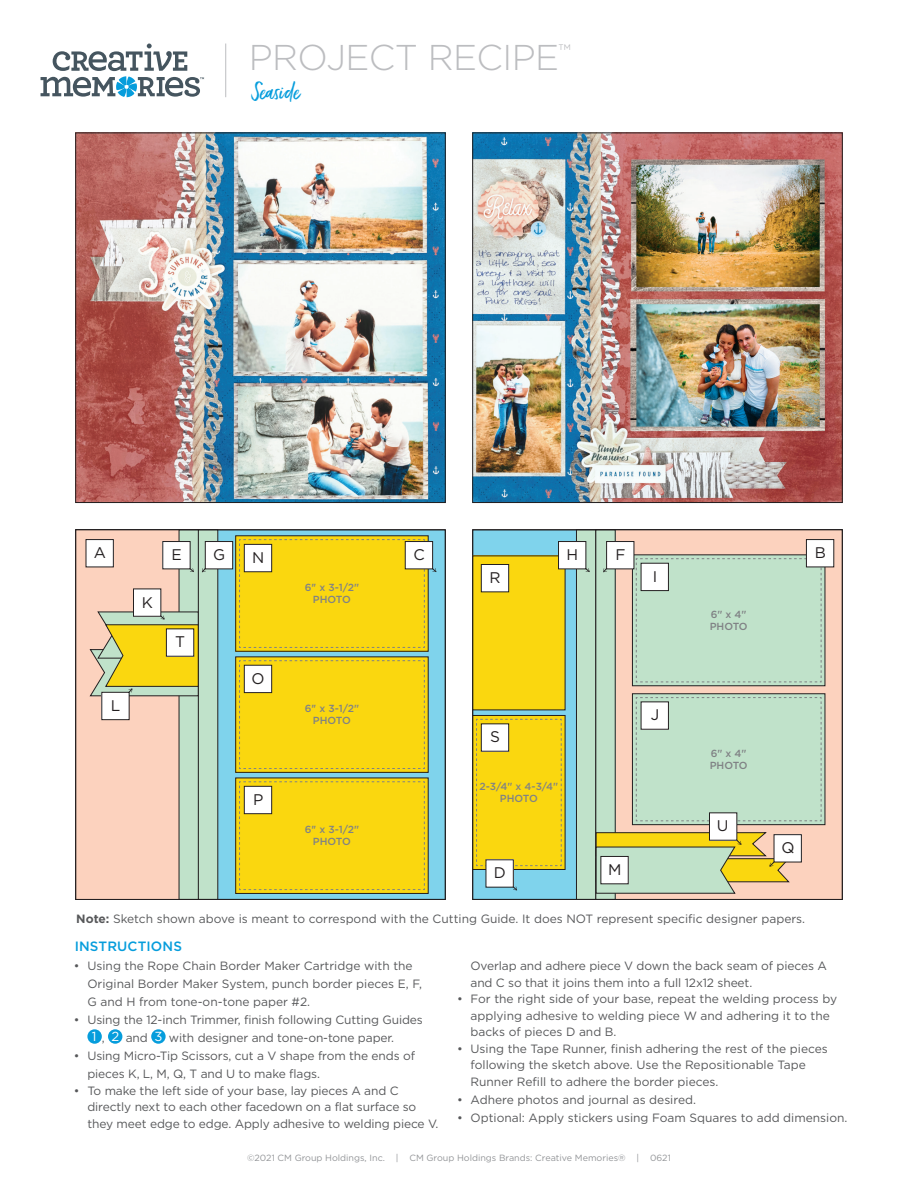
<style>
.page{position:relative;width:918px;height:1188px;background:#fff}
.page>*{position:absolute;margin:0;border:0;box-sizing:border-box;transform-origin:0 0}
.t1{font:300 35.85px "Gotham";letter-spacing:-.015em;color:#bcbdc0}
.t2{font:21px "Ernestand Emily";color:#069ddc}
.t3{font:15.45px "Gotham";color:#231f20}
.t4{font:500 13.5px "Gotham";letter-spacing:.01em;color:#069ddc}
.t5{font:13.05px "Gotham";color:#fff}
.t6{font:12px/16.5px "Gotham";color:#57585a}
.t7{font:500 10.2px/12.3px "Gotham";letter-spacing:-.02em;color:#808285;text-align:center}
.t8{font:9px "Gotham";color:#939598}
.s1{font-weight:700}
</style>
<div class="page">
<hr style="left:225px;top:44px;width:1px;height:53px;background:#bcbdc0">
<svg style="left:41px;top:44px;width:163px;height:53px"></svg>
<img style="left:77px;top:135px;width:366px;height:366px">
<div style="left:75px;top:133px;width:370px;height:370px;border:1px solid #231f20"></div>
<img style="left:475px;top:135px;width:366px;height:366px">
<div style="left:473px;top:133px;width:370px;height:370px;border:1px solid #231f20"></div>
<div style="left:76px;top:530px;width:123px;height:369px;background:#fcd2be"></div>
<div style="left:86px;top:540px;width:27px;height:27px;background:#fff"></div>
<div style="left:86px;top:539px;width:28px;height:28px;border:1px solid #231f20"></div>
<div style="left:199px;top:530px;width:246px;height:369px;background:#7fd3ec"></div>
<div style="left:179px;top:530px;width:19px;height:369px;background:#c0e2ca"></div>
<div style="left:198px;top:530px;width:20px;height:369px;background:#c0e2ca"></div>
<div style="left:198px;top:530px;width:20px;height:369px;border:1px solid #231f20"></div>
<div style="left:236px;top:536px;width:192px;height:115px;background:#fad70f"></div>
<div style="left:235px;top:536px;width:193px;height:116px;border:1px solid #231f20"></div>
<div style="left:236px;top:657px;width:192px;height:115px;background:#fad70f"></div>
<div style="left:235px;top:657px;width:193px;height:116px;border:1px solid #231f20"></div>
<div style="left:236px;top:778px;width:192px;height:115px;background:#fad70f"></div>
<div style="left:235px;top:778px;width:193px;height:116px;border:1px solid #231f20"></div>
<div style="left:133px;top:589px;width:28px;height:27px;background:#fff"></div>
<div style="left:133px;top:589px;width:28px;height:27px;border:1px solid #231f20"></div>
<div style="left:102px;top:692px;width:27px;height:28px;background:#fff"></div>
<div style="left:102px;top:692px;width:27px;height:28px;border:1px solid #231f20"></div>
<svg style="left:90px;top:612px;width:109px;height:84px"></svg>
<div style="left:163px;top:542px;width:27px;height:27px;background:#fff"></div>
<svg style="left:190px;top:568px;width:4px;height:4px"></svg>
<div style="left:205px;top:542px;width:28px;height:27px;background:#fff"></div>
<div style="left:205px;top:541px;width:28px;height:28px;border:1px solid #231f20"></div>
<svg style="left:202px;top:568px;width:4px;height:4px"></svg>
<svg style="left:239px;top:539px;width:186px;height:109px"></svg>
<svg style="left:239px;top:660px;width:186px;height:109px"></svg>
<svg style="left:239px;top:781px;width:186px;height:109px"></svg>
<div style="left:405px;top:542px;width:28px;height:27px;background:#fff"></div>
<div style="left:405px;top:541px;width:28px;height:28px;border:1px solid #231f20"></div>
<svg style="left:432px;top:568px;width:5px;height:4px"></svg>
<div style="left:75px;top:530px;width:370px;height:370px;border:1px solid #231f20"></div>
<div style="left:596px;top:530px;width:246px;height:369px;background:#fcd2be"></div>
<div style="left:632px;top:555px;width:193px;height:131px;background:#c0e2ca"></div>
<div style="left:632px;top:555px;width:193px;height:131px;border:1px solid #231f20"></div>
<div style="left:632px;top:694px;width:193px;height:131px;background:#c0e2ca"></div>
<div style="left:632px;top:694px;width:193px;height:131px;border:1px solid #231f20"></div>
<div style="left:473px;top:530px;width:123px;height:369px;background:#7fd3ec"></div>
<div style="left:576px;top:530px;width:20px;height:369px;background:#c0e2ca"></div>
<div style="left:576px;top:530px;width:20px;height:369px;border:1px solid #231f20"></div>
<div style="left:596px;top:530px;width:19px;height:369px;background:#c0e2ca"></div>
<div style="left:774px;top:835px;width:27px;height:27px;background:#fff"></div>
<div style="left:774px;top:834px;width:28px;height:28px;border:1px solid #231f20"></div>
<div style="left:607px;top:542px;width:27px;height:27px;background:#fff"></div>
<div style="left:606px;top:541px;width:28px;height:28px;border:1px solid #231f20"></div>
<svg style="left:603px;top:568px;width:4px;height:4px"></svg>
<svg style="left:636px;top:558px;width:186px;height:125px"></svg>
<svg style="left:636px;top:697px;width:186px;height:125px"></svg>
<div style="left:709px;top:813px;width:28px;height:27px;background:#fff"></div>
<div style="left:709px;top:813px;width:28px;height:27px;border:1px solid #231f20"></div>
<svg style="left:596px;top:832px;width:194px;height:62px"></svg>
<div style="left:473px;top:556px;width:92px;height:154px;background:#fad70f"></div>
<div style="left:481px;top:564px;width:28px;height:28px;background:#fff"></div>
<div style="left:481px;top:564px;width:28px;height:28px;border:1px solid #231f20"></div>
<div style="left:473px;top:715px;width:92px;height:154px;background:#fad70f"></div>
<div style="left:473px;top:715px;width:92px;height:155px;border:1px solid #231f20"></div>
<svg style="left:476px;top:719px;width:86px;height:147px"></svg>
<div style="left:486px;top:860px;width:27px;height:27px;background:#fff"></div>
<svg style="left:513px;top:886px;width:4px;height:5px"></svg>
<div style="left:559px;top:542px;width:27px;height:27px;background:#fff"></div>
<div style="left:558px;top:541px;width:28px;height:28px;border:1px solid #231f20"></div>
<svg style="left:585px;top:568px;width:5px;height:4px"></svg>
<div style="left:806px;top:540px;width:28px;height:27px;background:#fff"></div>
<div style="left:806px;top:539px;width:28px;height:28px;border:1px solid #231f20"></div>
<div style="left:473px;top:530px;width:370px;height:370px;border:1px solid #231f20"></div>
<div style="left:87px;top:1029px;width:15px;height:15px;background:#069ddc;border-radius:50%"></div>
<div style="left:108px;top:1029px;width:14px;height:15px;background:#069ddc;border-radius:50%"></div>
<div style="left:151px;top:1029px;width:15px;height:15px;background:#069ddc;border-radius:50%"></div>
<p class="t1" style="left:249px;top:38px;width:324px">PROJECT RECIPE<sup>™</sup></p>
<p class="t2" style="left:252px;top:78px;width:50px">Seaside</p>
<p class="t3" style="left:94px;top:544px;width:14px">A</p>
<p class="t3" style="left:252px;top:549px;width:14px">N</p>
<p class="t3" style="left:171px;top:546px;width:12px">E</p>
<p class="t3" style="left:213px;top:546px;width:14px">G</p>
<p class="t3" style="left:111px;top:697px;width:11px">L</p>
<p class="t3" style="left:142px;top:593px;width:13px">K</p>
<p class="t3" style="left:175px;top:633px;width:11px">T</p>
<p class="t3" style="left:252px;top:670px;width:15px">O</p>
<p class="t3" style="left:253px;top:791px;width:12px">P</p>
<p class="t7" style="left:305px;top:581px;width:56px">6'' x 3-1/2''<br>PHOTO</p>
<p class="t7" style="left:305px;top:702px;width:56px">6'' x 3-1/2''<br>PHOTO</p>
<p class="t7" style="left:305px;top:823px;width:56px">6'' x 3-1/2''<br>PHOTO</p>
<p class="t3" style="left:413px;top:546px;width:13px">C</p>
<p class="t3" style="left:490px;top:569px;width:13px">R</p>
<p class="t3" style="left:567px;top:546px;width:13px">H</p>
<p class="t3" style="left:815px;top:544px;width:13px">B</p>
<p class="t3" style="left:615px;top:546px;width:12px">F</p>
<p class="t3" style="left:653px;top:568px;width:6px">I</p>
<p class="t7" style="left:710px;top:608px;width:39px;text-align:left">6'' x 4''<br>PHOTO</p>
<p class="t3" style="left:490px;top:728px;width:11px">S</p>
<p class="t7" style="left:480px;top:780px;width:80px">2-3/4'' x 4-3/4''<br>PHOTO</p>
<p class="t3" style="left:494px;top:864px;width:14px">D</p>
<p class="t3" style="left:651px;top:706px;width:10px">J</p>
<p class="t3" style="left:608px;top:861px;width:15px">M</p>
<p class="t7" style="left:710px;top:747px;width:39px;text-align:left">6'' x 4''<br>PHOTO</p>
<p class="t3" style="left:717px;top:817px;width:13px">U</p>
<p class="t3" style="left:781px;top:839px;width:15px">Q</p>
<p class="t6" style="left:76px;top:910px;width:730px"><span class="s1">Note:</span> Sketch shown above is meant to correspond with the Cutting Guide. It does NOT represent specific designer papers.</p>
<p class="t6" style="left:87px;top:957px;width:336px;line-height:18px;text-indent:-14px">• Using the Rope Chain Border Maker Cartridge with the<br>Original Border Maker System, punch border pieces E, F,<br>G and H from tone-on-tone paper #2.</p>
<p class="t6" style="left:74px;top:1012px;width:350px">• Using the 12-inch Trimmer, finish following Cutting Guides</p>
<p class="t5" style="left:92px;top:1029px;width:14px">1 <sub>,</sub></p>
<p class="t5" style="left:111px;top:1029px;width:9px">2</p>
<p class="t6" style="left:126px;top:1030px;width:24px">and</p>
<p class="t5" style="left:155px;top:1029px;width:10px">3</p>
<p class="t6" style="left:169px;top:1030px;width:227px">with designer and tone-on-tone paper.</p>
<p class="t6" style="left:87px;top:1047px;width:329px;line-height:18px;text-indent:-14px">• Using Micro-Tip Scissors, cut a V shape from the ends of pieces K, L, M, Q, T and U to make flags.</p>
<p class="t6" style="left:87px;top:1082px;width:352px;text-indent:-14px">• To make the left side of your base, lay pieces A and C directly next to each other facedown on a flat surface so they meet edge to edge. Apply adhesive to welding piece V.</p>
<p class="t4" style="left:75px;top:939px;width:109px">INSTRUCTIONS</p>
<p class="t6" style="left:471px;top:958px;width:358px">Overlap and adhere piece V down the back seam of pieces A and C so that it joins them into a full 12x12 sheet.</p>
<p class="t6" style="left:471px;top:991px;width:368px;text-indent:-14px">• For the right side of your base, repeat the welding process by applying adhesive to welding piece W and adhering it to the backs of pieces D and B.</p>
<p class="t6" style="left:471px;top:1040px;width:359px;text-indent:-14px">• Using the Tape Runner, finish adhering the rest of the pieces following the sketch above. Use the Repositionable Tape<br>Runner Refill to adhere the border pieces.</p>
<p class="t6" style="left:457px;top:1091px;width:241px">• Adhere photos and journal as desired.</p>
<p class="t6" style="left:457px;top:1109px;width:392px">• Optional: Apply stickers using Foam Squares to add dimension.</p>
<p class="t8" style="left:247px;top:1153px;width:425px">©2021 CM Group Holdings, Inc. | CM Group Holdings Brands: Creative Memories® | 0621</p>
</div>
